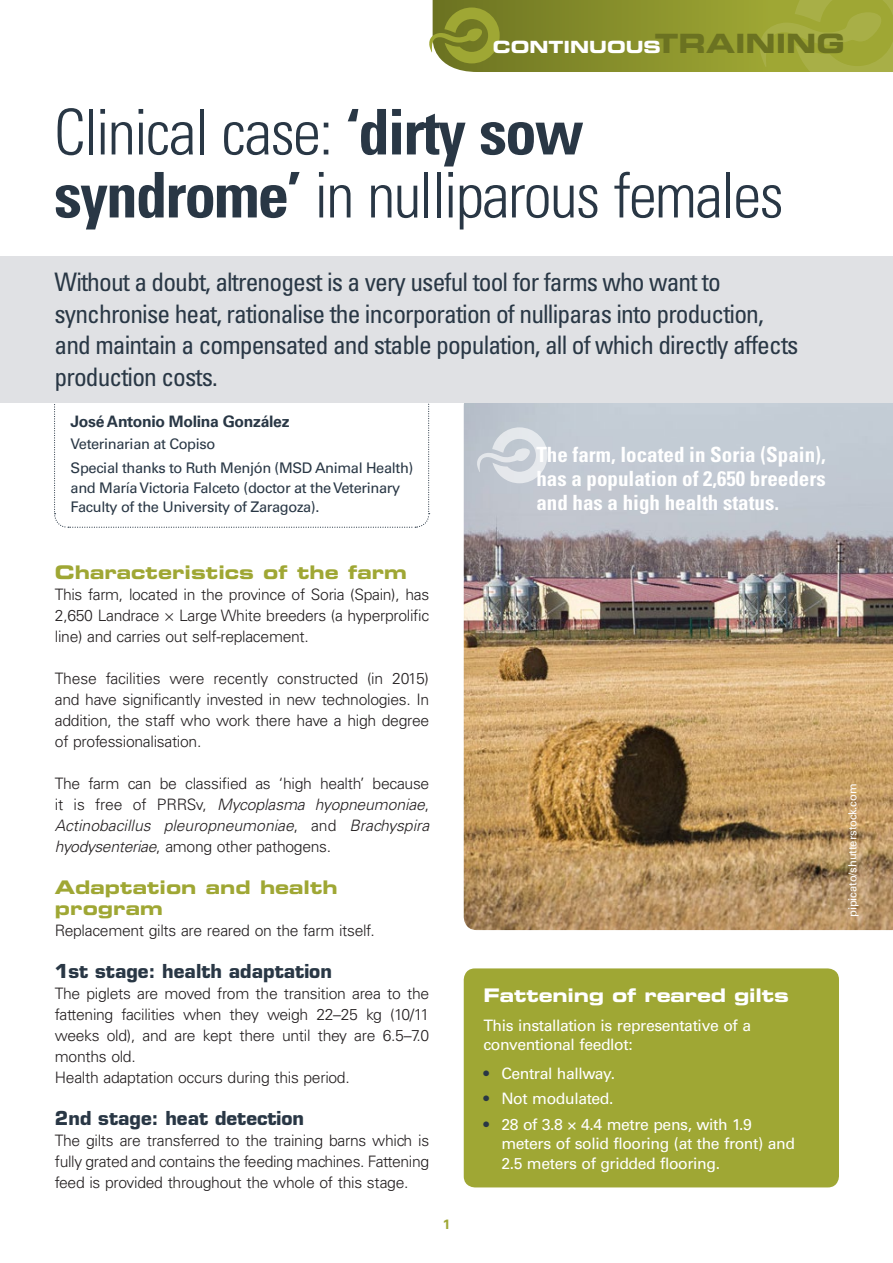
<style>
.page{position:relative;width:893px;height:1263px;background:#fff}
.page>*{position:absolute;margin:0;border:0;box-sizing:border-box;transform-origin:0 0}
.MSD_Titular{font:300 condensed 63px/63px "Univers LT Std";letter-spacing:-.03em;color:#293745}
.MSD_Subtitular{font:condensed 25.5px/31.5px "Univers LT Std";letter-spacing:-.035em;color:#293745}
.MSD_Destacado{font:700 condensed 21px/24px "Univers LT Std";color:#fff;text-align:justify}
.MSD_Apartado_1{font:18.75px/21px "Eurostile LT Std Bold Ex 2";color:#9fa734}
.MSD_Apartado_2{font:700 18.75px "Eurostile LT Std";color:#293745}
.MSD_Despiece_titular{font:18.75px "Eurostile LT Std Bold Ex 2";letter-spacing:-.01em;color:#fff}
.t1{font:16.8px "Eurostile LT Std Bold Ex 2";color:#fff}
.MSD_Texto_normal{font:300 15.75px/21px "Univers LT Std";letter-spacing:-.02em;color:#231f20;text-align:justify}
.MSD_Despiee_texto_li{font:15.75px/19.5px "Univers LT Std";letter-spacing:-.025em;color:#fff}
.MSD_Autor{font:700 15.75px "Univers LT Std";letter-spacing:-.02em;color:#293745}
.MSD_Autor_datos{font:14.7px/19.5px "Univers LT Std";letter-spacing:-.025em;color:#293745}
.t2{font:700 13.5px "Univers LT Std";color:#9fa734}
.MSD_Fuente_foto_blan{font:11.25px "Univers LT Std";letter-spacing:-.01em;color:#fff}
.s1{font-size:26.55px;color:#6b7221}
.s2{font-weight:700}
.s3{font-style:italic}
.s4{color:#293745}
</style>
<div class="page">
<svg style="left:54px;top:403px;width:376px;height:125px"></svg>
<svg style="left:429px;top:0;width:464px;height:72px;background:#919934"></svg>
<img style="left:464px;top:403px;width:429px;height:527px">
<div style="left:0;top:256px;width:893px;height:147px;background:#e0e1e4"></div>
<svg style="left:477px;top:427px;width:70px;height:56px;background:#cfd4db"></svg>
<div style="left:464px;top:968px;width:375px;height:219px;background:#9fa734;border-radius:11px"></div>
<p class="t1" style="left:493px;top:35px;width:353px">CONTINUOUS<span class="s1">TRAINING</span></p>
<p class="MSD_Titular" style="left:54px;top:101px;width:731px">Clinical case: <span class="s2">‘dirty sow syndrome’</span> in nulliparous females</p>
<p class="MSD_Subtitular" style="left:55px;top:266px;width:745px">Without a doubt, altrenogest is a very useful tool for farms who want to synchronise heat, rationalise the incorporation of nulliparas into production, and maintain a compensated and stable population, all of which directly affects production costs.</p>
<p class="MSD_Autor" style="left:71px;top:412px;width:220px">José Antonio Molina González</p>
<p class="MSD_Autor_datos" style="left:71px;top:434px;width:146px">Veterinarian at Copiso</p>
<p class="MSD_Autor_datos" style="left:71px;top:458px;width:344px">Special thanks to Ruth Menjón (MSD Animal Health) and María Victoria Falceto (doctor at the Veterinary<br>Faculty of the University of Zaragoza).</p>
<p class="MSD_Apartado_1" style="left:55px;top:561px;width:353px">Characteristics of the farm</p>
<p class="MSD_Texto_normal" style="left:55px;top:584px;width:376px">This farm, located in the province of Soria (Spain), has 2,650 Landrace × Large White breeders (a hyperprolific line) and carries out self-replacement.</p>
<p class="MSD_Texto_normal" style="left:55px;top:668px;width:376px">These facilities were recently constructed (in 2015) and have significantly invested in new technologies. In addition, the staff who work there have a high degree of professionalisation.</p>
<p class="MSD_Texto_normal" style="left:55px;top:773px;width:376px">The farm can be classified as ‘high health’ because it is free of PRRSv, <span class="s3">Mycoplasma hyopneumoniae</span>, <span class="s3">Actinobacillus pleuropneumoniae</span>, and <span class="s3">Brachyspira hyodysenteriae</span>, among other pathogens.</p>
<p class="MSD_Apartado_1" style="left:55px;top:876px;width:284px">Adaptation and health program</p>
<p class="MSD_Texto_normal" style="left:55px;top:920px;width:321px">Replacement gilts are reared on the farm itself.</p>
<p class="MSD_Apartado_2" style="left:55px;top:960px;width:279px">1st stage: health adaptation</p>
<p class="MSD_Texto_normal" style="left:55px;top:983px;width:376px">The piglets are moved from the transition area to the fattening facilities when they weigh 22–25 kg (10/11 weeks old), and are kept there until they are 6.5–7.0 months old.</p>
<p class="MSD_Texto_normal" style="left:55px;top:1067px;width:296px">Health adaptation occurs during this period.</p>
<p class="MSD_Apartado_2" style="left:55px;top:1107px;width:251px">2nd stage: heat detection</p>
<p class="MSD_Texto_normal" style="left:55px;top:1130px;width:376px">The gilts are transferred to the training barns which is fully grated and contains the feeding machines. Fattening feed is provided throughout the whole of this stage.</p>
<p class="t2" style="left:443px;top:1217px;width:9px">1</p>
<p class="MSD_Destacado" style="left:536px;top:442px;width:291px">The farm, located in Soria (Spain), has a population of 2,650 breeders and has a high health status.</p>
<p class="MSD_Despiece_titular" style="left:483px;top:982px;width:307px">Fattening of reared gilts</p>
<p class="MSD_Despiee_texto_li" style="left:483px;top:1015px;width:269px">This installation is representative of a conventional feedlot:</p>
<p class="MSD_Despiee_texto_li" style="left:483px;top:1063px;width:133px"><span class="s4">•</span> Central hallway.</p>
<p class="MSD_Despiee_texto_li" style="left:483px;top:1089px;width:132px"><span class="s4">•</span> Not modulated.</p>
<p class="MSD_Despiee_texto_li" style="left:501px;top:1114px;width:295px;text-indent:-18px"><span class="s4">•</span> 28 of 3.8 × 4.4 metre pens, with 1.9 meters of solid flooring (at the front) and<br>2.5 meters of gridded flooring.</p>
<p class="MSD_Fuente_foto_blan" style="left:846px;top:917px;width:135px;rotate:-90deg">pipicato/shutterstock.com</p>
</div>
